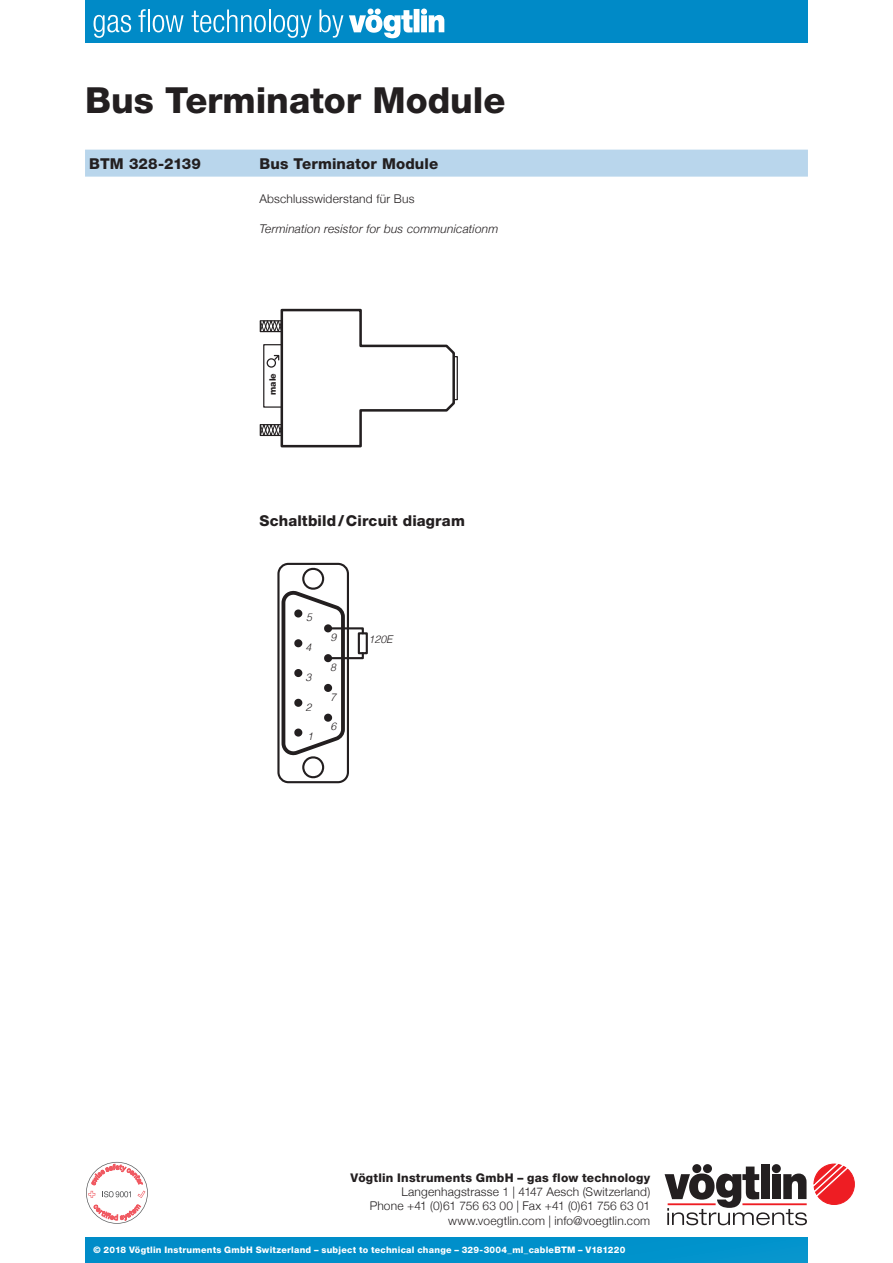
<style>
.page{position:relative;width:893px;height:1263px;background:#fff}
.page>*{position:absolute;margin:0;border:0;box-sizing:border-box;transform-origin:0 0}
.t1{font:800 36px "Helvetica Neue";letter-spacing:-.005em;color:#231f20}
.t2{font:800 15px "Helvetica Neue";letter-spacing:.01em;color:#231f20}
.t3{font:300 12px/14.4px "Helvetica Neue";letter-spacing:.015em;color:#231f20;text-align:right}
.t4{font:800 12px "Helvetica Neue";letter-spacing:.02em;color:#231f20}
.t5{font:italic 300 12px "Helvetica Neue";letter-spacing:.015em;color:#231f20}
.t6{font:italic 300 10.65px "Helvetica";color:#231f20}
.t7{font:800 9px "Helvetica Neue";letter-spacing:.025em;color:#fff}
.t8{font:800 9px "Helvetica Neue";color:#231f20}
</style>
<div class="page">
<div style="left:85px;top:1237px;width:723px;height:26px;background:#008fca"></div>
<div style="left:85px;top:150px;width:723px;height:27px;background:#b9d6ec"></div>
<div style="left:453px;top:356px;width:5px;height:44px;border:1px solid #231f20"></div>
<svg style="left:260px;top:308px;width:196px;height:140px"></svg>
<div style="left:358px;top:632px;width:10px;height:22px;border:2px solid #231f20"></div>
<svg style="left:277px;top:562px;width:88px;height:222px"></svg>
<div style="left:85px;top:0;width:723px;height:43px;background:#008ac7"></div>
<svg style="left:94px;top:15px;width:37px;height:23px"></svg>
<svg style="left:138px;top:9px;width:8px;height:23px"></svg>
<hr style="left:148px;top:10px;width:2px;height:22px;background:#fff">
<svg style="left:153px;top:15px;width:31px;height:17px"></svg>
<svg style="left:192px;top:10px;width:74px;height:22px"></svg>
<hr style="left:269px;top:10px;width:2px;height:22px;background:#fff">
<svg style="left:273px;top:15px;width:39px;height:23px"></svg>
<svg style="left:319px;top:10px;width:24px;height:28px"></svg>
<svg style="left:349px;top:9px;width:95px;height:29px"></svg>
<svg style="left:86px;top:1162px;width:62px;height:62px"></svg>
<svg style="left:772px;top:1164px;width:9px;height:9px"></svg>
<div style="left:761px;top:1165px;width:9px;height:34px;background:#231f20"></div>
<svg style="left:665px;top:1166px;width:142px;height:59px"></svg>
<hr style="left:742px;top:1203px;width:65px;height:2px;background:#ee1d23">
<hr style="left:668px;top:1203px;width:48px;height:2px;background:#ee1d23">
<svg style="left:813px;top:1163px;width:42px;height:42px"></svg>
<div style="left:692px;top:1164px;width:9px;height:9px;background:#231f20;border-radius:50%"></div>
<div style="left:703px;top:1164px;width:9px;height:9px;background:#231f20;border-radius:50%"></div>
<h1 class="t1" style="left:85px;top:78px;width:422px">Bus Terminator Module</h1>
<p class="t2" style="left:89px;top:155px;width:113px">BTM 328-2139</p>
<p class="t2" style="left:259px;top:155px;width:180px">Bus Terminator Module</p>
<p class="t3" style="left:259px;top:191px;width:157px">Abschlusswiderstand für Bus</p>
<p class="t5" style="left:259px;top:219px;width:241px">Termination resistor for bus communicationm</p>
<p class="t8" style="left:267px;top:395px;width:23px;rotate:-90deg">male</p>
<p class="t2" style="left:259px;top:512px;width:207px">Schaltbild/Circuit diagram</p>
<p class="t6" style="left:306px;top:608px;width:7px">5</p>
<p class="t6" style="left:305px;top:638px;width:7px">4</p>
<p class="t6" style="left:306px;top:668px;width:7px">3</p>
<p class="t6" style="left:306px;top:698px;width:7px">2</p>
<p class="t6" style="left:307px;top:728px;width:7px">1</p>
<p class="t6" style="left:330px;top:628px;width:7px">9</p>
<p class="t6" style="left:369px;top:630px;width:26px">120E</p>
<p class="t6" style="left:330px;top:658px;width:7px">8</p>
<p class="t6" style="left:330px;top:688px;width:7px">7</p>
<p class="t6" style="left:330px;top:717px;width:7px">6</p>
<p class="t4" style="left:351px;top:1170px;width:301px">Vögtlin Instruments GmbH – gas flow technology</p>
<p class="t3" style="left:370px;top:1183px;width:282px">Langenhagstrasse 1 | 4147 Aesch (Switzerland)<br>Phone +41 (0)61 756 63 00 | Fax +41 (0)61 756 63 01 www.voegtlin.com | info@voegtlin.com</p>
<p class="t7" style="left:94px;top:1245px;width:533px">© 2018 Vögtlin Instruments GmbH Switzerland – subject to technical change – 329-3004_ml_cableBTM – V181220</p>
</div>
